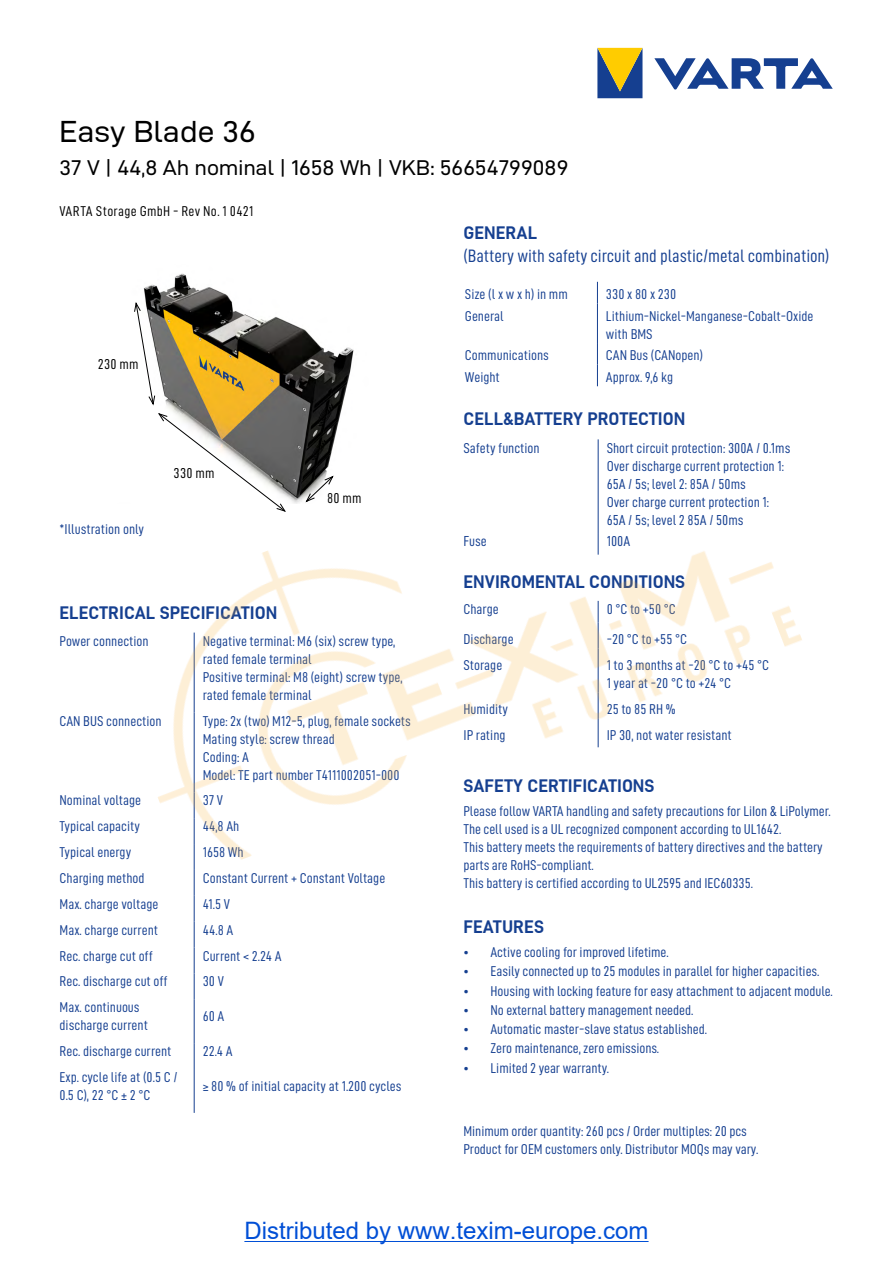
<style>
.page{position:relative;width:893px;height:1263px;background:#fff}
.page>*{position:absolute;margin:0;border:0;box-sizing:border-box;transform-origin:0 0}
.t1{font:30px "Varta DIN Wd";letter-spacing:.01em;color:#000}
.t2{font:24px "Arial";color:#004fd6}
.t3{font:21px "Varta DIN Wd";letter-spacing:.01em;color:#000}
.t4{font:700 18px "Varta DIN";color:#153f90}
.t5{font:condensed 18px "Varta DIN Pro";letter-spacing:-.005em;color:#153f90}
.t6{font:condensed 14.25px/18px "Varta DIN Pro";letter-spacing:-.005em;color:#153f90}
.t7{font:condensed 14.25px/18px "Varta DIN";color:#153f90}
.t8{font:condensed 14.25px "Varta DIN Pro";letter-spacing:.02em;color:#000}
.t9{font:condensed 14.25px "Varta DIN";letter-spacing:.015em;color:#000}
</style>
<div class="page">
<img style="left:143px;top:273px;width:211px;height:110px">
<svg style="left:654px;top:58px;width:179px;height:32px"></svg>
<svg style="left:597px;top:48px;width:45px;height:50px;background:#7e7f53"></svg>
<svg style="left:597px;top:282px;width:1px;height:21px"></svg>
<hr style="left:597px;top:303px;width:1px;height:40px;background:#153f90">
<svg style="left:597px;top:343px;width:1px;height:40px"></svg>
<svg style="left:194px;top:880px;width:1px;height:119px"></svg>
<hr style="left:194px;top:999px;width:1px;height:44px;background:#153f90">
<svg style="left:194px;top:1043px;width:1px;height:26px"></svg>
<hr style="left:194px;top:1069px;width:1px;height:44px;background:#153f90">
<svg style="left:134px;top:302px;width:21px;height:81px"></svg>
<hr style="left:244px;top:1241px;width:405px;height:1px;background:#004fd6">
<img style="left:148px;top:383px;width:654px;height:497px">
<h1 class="t1" style="left:60px;top:115px;width:198px">Easy Blade 36</h1>
<h3 class="t3" style="left:60px;top:156px;width:510px">37 V | 44,8 Ah nominal | 1658 Wh | VKB: 56654799089</h3>
<p class="t8" style="left:60px;top:203px;width:196px">VARTA Storage GmbH - Rev No. 1 0421</p>
<p class="t9" style="left:98px;top:356px;width:42px">230 mm</p>
<p class="t6" style="left:60px;top:520px;width:86px">*Illustration only</p>
<p class="t9" style="left:174px;top:465px;width:43px">330 mm</p>
<p class="t4" style="left:60px;top:603px;width:219px">ELECTRICAL SPECIFICATION</p>
<p class="t9" style="left:327px;top:489px;width:36px">80 mm</p>
<p class="t6" style="left:60px;top:632px;width:91px">Power connection</p>
<p class="t6" style="left:203px;top:632px;width:201px">Negative terminal: M6 (six) screw type, rated female terminal<br>Positive terminal: M8 (eight) screw type, rated female terminal</p>
<p class="t6" style="left:60px;top:712px;width:104px">CAN BUS connection</p>
<p class="t6" style="left:203px;top:712px;width:210px">Type: 2x (two) M12-5, plug, female sockets<br>Mating style: screw thread<br>Coding: A<br>Model: TE part number T4111002051-000</p>
<p class="t6" style="left:60px;top:791px;width:83px">Nominal voltage</p>
<p class="t6" style="left:203px;top:791px;width:22px">37 V</p>
<p class="t6" style="left:60px;top:817px;width:82px">Typical capacity</p>
<p class="t6" style="left:203px;top:817px;width:38px">44,8 Ah</p>
<p class="t6" style="left:60px;top:843px;width:73px">Typical energy</p>
<p class="t6" style="left:203px;top:843px;width:43px">1658 Wh</p>
<p class="t6" style="left:60px;top:869px;width:87px">Charging method</p>
<p class="t6" style="left:203px;top:869px;width:184px">Constant Current + Constant Voltage</p>
<p class="t6" style="left:60px;top:895px;width:100px">Max. charge voltage</p>
<p class="t6" style="left:203px;top:895px;width:29px">41.5 V</p>
<p class="t6" style="left:60px;top:921px;width:100px">Max. charge current</p>
<p class="t6" style="left:203px;top:921px;width:32px">44.8 A</p>
<p class="t6" style="left:60px;top:947px;width:95px">Rec. charge cut off</p>
<p class="t6" style="left:203px;top:947px;width:81px">Current &lt; 2.24 A</p>
<p class="t6" style="left:60px;top:972px;width:110px">Rec. discharge cut off</p>
<p class="t6" style="left:203px;top:972px;width:23px">30 V</p>
<p class="t6" style="left:60px;top:998px;width:90px">Max. continuous discharge current</p>
<p class="t6" style="left:203px;top:1007px;width:23px">60 A</p>
<p class="t6" style="left:60px;top:1042px;width:113px">Rec. discharge current</p>
<p class="t6" style="left:203px;top:1042px;width:32px">22.4 A</p>
<p class="t6" style="left:60px;top:1068px;width:120px">Exp. cycle life at (0.5 C /<br>0.5 C), 22 °C ± 2 °C</p>
<p class="t6" style="left:203px;top:1077px;width:200px">≥ 80 % of initial capacity at 1.200 cycles</p>
<p class="t4" style="left:463px;top:222px;width:75px">GENERAL</p>
<p class="t5" style="left:463px;top:245px;width:367px">(Battery with safety circuit and plastic/metal combination)</p>
<p class="t6" style="left:465px;top:285px;width:104px">Size (l x w x h) in mm</p>
<p class="t6" style="left:606px;top:285px;width:72px">330 x 80 x 230</p>
<p class="t6" style="left:465px;top:307px;width:40px">General</p>
<p class="t6" style="left:606px;top:307px;width:209px">Lithium-Nickel-Manganese-Cobalt-Oxide with BMS</p>
<p class="t6" style="left:465px;top:346px;width:86px">Communications</p>
<p class="t6" style="left:606px;top:346px;width:99px">CAN Bus (CANopen)</p>
<p class="t6" style="left:465px;top:368px;width:37px">Weight</p>
<p class="t6" style="left:606px;top:368px;width:69px">Approx. 9,6 kg</p>
<p class="t4" style="left:463px;top:408px;width:223px">CELL&amp;BATTERY PROTECTION</p>
<p class="t7" style="left:463px;top:439px;width:78px">Safety function</p>
<p class="t7" style="left:607px;top:439px;width:185px">Short circuit protection: 300A / 0.1ms<br>Over discharge current protection 1:<br>65A / 5s; level 2: 85A / 50ms<br>Over charge current protection 1:<br>65A / 5s; level 2 85A / 50ms</p>
<p class="t7" style="left:463px;top:532px;width:25px">Fuse</p>
<p class="t7" style="left:607px;top:532px;width:25px">100A</p>
<p class="t4" style="left:463px;top:571px;width:223px">ENVIROMENTAL CONDITIONS</p>
<p class="t6" style="left:463px;top:600px;width:37px">Charge</p>
<p class="t6" style="left:607px;top:600px;width:71px">0 °C to +50 °C</p>
<p class="t6" style="left:463px;top:630px;width:52px">Discharge</p>
<p class="t6" style="left:607px;top:630px;width:82px">-20 °C to +55 °C</p>
<p class="t6" style="left:463px;top:656px;width:40px">Storage</p>
<p class="t6" style="left:607px;top:656px;width:164px">1 to 3 months at -20 °C to +45 °C<br>1 year at -20 °C to +24 °C</p>
<p class="t6" style="left:463px;top:700px;width:46px">Humidity</p>
<p class="t6" style="left:607px;top:700px;width:70px">25 to 85 RH %</p>
<p class="t6" style="left:463px;top:726px;width:44px">IP rating</p>
<p class="t6" style="left:607px;top:726px;width:127px">IP 30, not water resistant</p>
<p class="t4" style="left:463px;top:775px;width:193px">SAFETY CERTIFICATIONS</p>
<p class="t6" style="left:463px;top:802px;width:369px">Please follow VARTA handling and safety precautions for LiIon &amp; LiPolymer.<br>The cell used is a UL recognized component according to UL1642.<br>This battery meets the requirements of battery directives and the battery parts are RoHS-compliant.<br>This battery is certified according to UL2595 and IEC60335.</p>
<p class="t4" style="left:463px;top:916px;width:82px">FEATURES</p>
<p class="t6" style="left:463px;top:943px;width:207px">• Active cooling for improved lifetime.</p>
<p class="t6" style="left:463px;top:962px;width:357px">• Easily connected up to 25 modules in parallel for higher capacities.</p>
<p class="t6" style="left:463px;top:982px;width:371px">• Housing with locking feature for easy attachment to adjacent module.</p>
<p class="t6" style="left:463px;top:1001px;width:231px">• No external battery management needed.</p>
<p class="t6" style="left:463px;top:1020px;width:245px">• Automatic master-slave status established.</p>
<p class="t6" style="left:463px;top:1039px;width:197px">• Zero maintenance, zero emissions.</p>
<p class="t6" style="left:463px;top:1059px;width:147px">• Limited 2 year warranty.</p>
<p class="t6" style="left:463px;top:1122px;width:296px">Minimum order quantity: 260 pcs / Order multiples: 20 pcs<br>Product for OEM customers only. Distributor MOQs may vary.</p>
<h2 class="t2" style="left:244px;top:1214px;width:406px">Distributed by www.texim-europe.com</h2>
</div>
